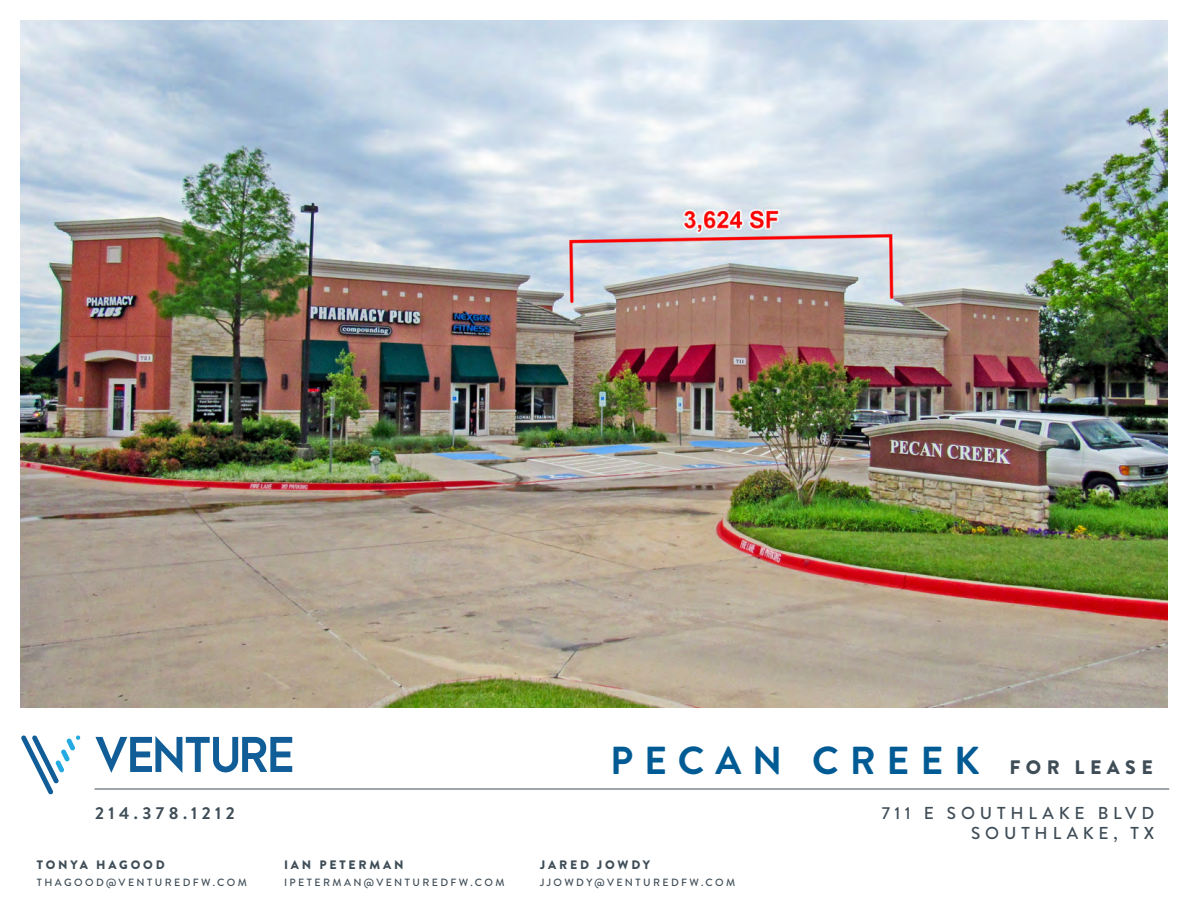
<style>
.page{position:relative;width:1188px;height:918px;background:#fff}
.page>*{position:absolute;margin:0;border:0;box-sizing:border-box;transform-origin:0 0}
.t1{font:700 39px "Brandon Grotesque";letter-spacing:.28em;color:#005b94}
.t2{font:500 17.25px "Brandon Grotesque";letter-spacing:.28em;color:#3f4d57}
.t3{font:700 17.25px "Brandon Grotesque";letter-spacing:.26em;color:#3f4d57}
.t4{font:900 12.3px "Brandon Grotesque";letter-spacing:.23em;color:#3f4d57}
.t5{font:500 10.5px "Brandon Grotesque";letter-spacing:.23em;color:#3f4d57}
.s1{font-weight:900;font-size:19.5px;color:#3f4d57}
</style>
<div class="page">
<hr style="left:94px;top:789px;width:1075px;height:1px;background:#3f4d57">
<svg style="left:21px;top:736px;width:60px;height:59px"></svg>
<svg style="left:95px;top:736px;width:197px;height:37px"></svg>
<img style="left:21px;top:21px;width:1146px;height:686px">
<p class="t3" style="left:95px;top:801px;width:141px">214.378.1212</p>
<p class="t4" style="left:37px;top:856px;width:129px">TONYA HAGOOD</p>
<p class="t5" style="left:37px;top:875px;width:212px">THAGOOD@VENTUREDFW.COM</p>
<p class="t4" style="left:284px;top:856px;width:121px">IAN PETERMAN</p>
<p class="t5" style="left:284px;top:875px;width:222px">IPETERMAN@VENTUREDFW.COM</p>
<p class="t1" style="left:610px;top:733px;width:544px">PECAN CREEK <span class="s1">FOR LEASE</span></p>
<p class="t4" style="left:540px;top:856px;width:112px">JARED JOWDY</p>
<p class="t5" style="left:540px;top:875px;width:197px">JJOWDY@VENTUREDFW.COM</p>
<p class="t2" style="left:882px;top:801px;width:274px">711 E SOUTHLAKE BLVD</p>
<p class="t2" style="left:971px;top:822px;width:185px">SOUTHLAKE, TX</p>
</div>
